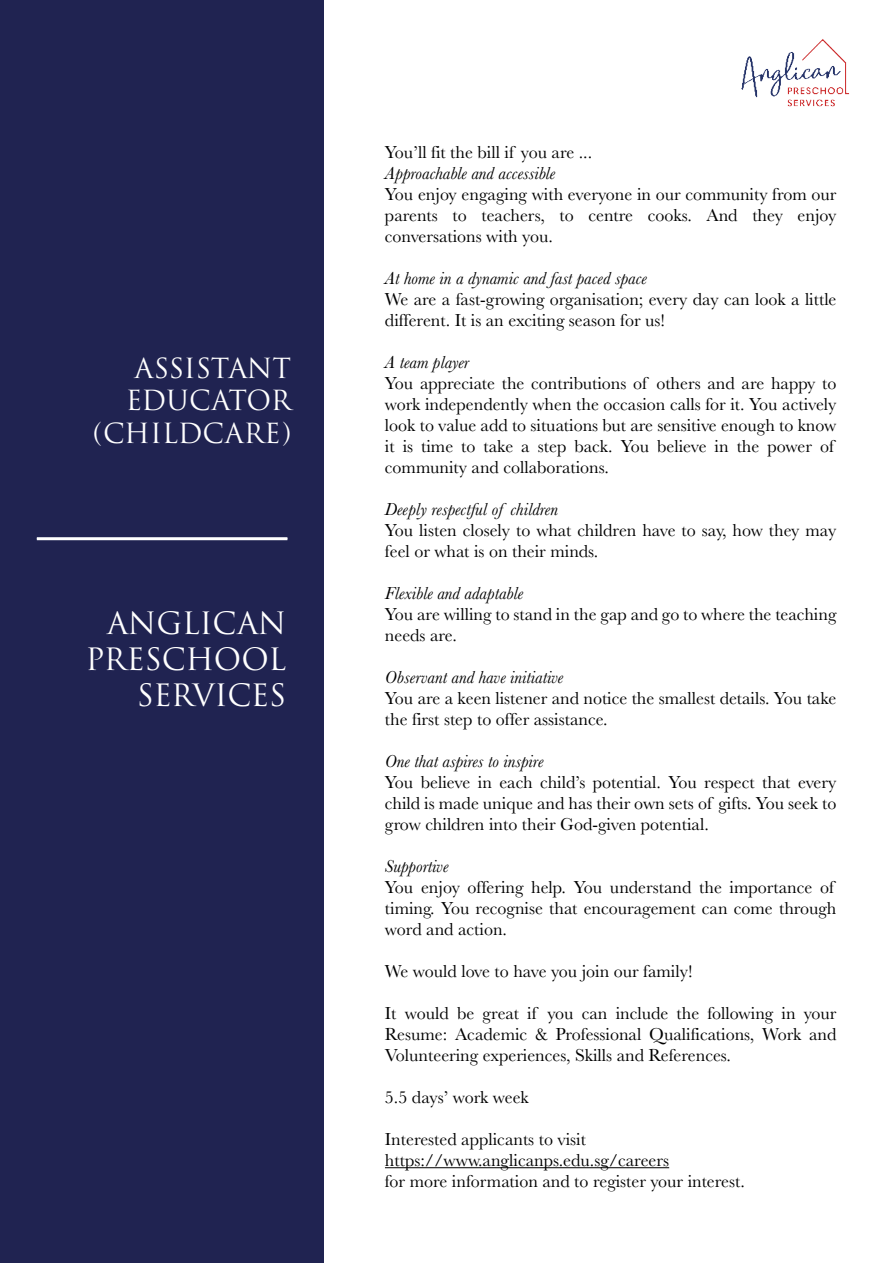
<style>
.page{position:relative;width:893px;height:1263px;background:#fff}
.page>*{position:absolute;margin:0;border:0;box-sizing:border-box;transform-origin:0 0}
.t1{font:30px/36px "Trajan Pro 3";letter-spacing:-.01em;color:#fff;text-align:right}
.t2{font:27px/32.4px "Trajan Pro 3";color:#fff;text-align:right}
.t3{font:18px/21px "Baskerville";color:#000}
.t4{font:italic 18px "Baskerville";color:#000}
</style>
<div class="page">
<div style="left:0;top:0;width:323px;height:1263px;background:#202351"></div>
<hr style="left:37px;top:537px;width:250px;height:3px;background:#fff">
<hr style="left:385px;top:1167px;width:284px;height:1px;background:#000">
<img style="left:741px;top:39px;width:109px;height:67px">
<h2 class="t2" style="left:93px;top:352px;width:200px">ASSISTANT<br>EDUCATOR (CHILDCARE)</h2>
<h1 class="t1" style="left:85px;top:606px;width:202px">ANGLICAN<br>PRESCHOOL<br>SERVICES</h1>
<p class="t3" style="left:385px;top:143px;width:209px">You’ll fit the bill if you are ...</p>
<p class="t4" style="left:385px;top:167px;width:172px">Approachable and accessible</p>
<p class="t3" style="left:385px;top:185px;width:453px;text-align:justify">You enjoy engaging with everyone in our community from our parents to teachers, to centre cooks. And they enjoy conversations with you.</p>
<p class="t4" style="left:385px;top:272px;width:264px">At home in a dynamic and fast paced space</p>
<p class="t3" style="left:385px;top:290px;width:453px">We are a fast-growing organisation; every day can look a little different. It is an exciting season for us!</p>
<p class="t4" style="left:385px;top:356px;width:86px">A team player</p>
<p class="t3" style="left:385px;top:374px;width:453px">You appreciate the contributions of others and are happy to work independently when the occasion calls for it. You actively look to value add to situations but are sensitive enough to know it is time to take a step back. You believe in the power of community and collaborations.</p>
<p class="t4" style="left:385px;top:503px;width:175px">Deeply respectful of children</p>
<p class="t3" style="left:385px;top:521px;width:453px">You listen closely to what children have to say, how they may feel or what is on their minds.</p>
<p class="t4" style="left:385px;top:587px;width:140px">Flexible and adaptable</p>
<p class="t3" style="left:385px;top:605px;width:453px">You are willing to stand in the gap and go to where the teaching needs are.</p>
<p class="t4" style="left:385px;top:671px;width:180px">Observant and have initiative</p>
<p class="t3" style="left:385px;top:689px;width:453px">You are a keen listener and notice the smallest details. You take the first step to offer assistance.</p>
<p class="t4" style="left:385px;top:755px;width:160px">One that aspires to inspire</p>
<p class="t3" style="left:385px;top:773px;width:453px;text-align:justify">You believe in each child’s potential. You respect that every child is made unique and has their own sets of gifts. You seek to grow children into their God-given potential.</p>
<p class="t4" style="left:385px;top:860px;width:65px">Supportive</p>
<p class="t3" style="left:385px;top:879px;width:453px">You enjoy offering help. You understand the importance of timing. You recognise that encouragement can come through word and action.</p>
<p class="t3" style="left:385px;top:963px;width:309px">We would love to have you join our family!</p>
<p class="t3" style="left:385px;top:1005px;width:453px;text-align:justify">It would be great if you can include the following in your Resume: Academic &amp; Professional Qualifications, Work and Volunteering experiences, Skills and References.</p>
<p class="t3" style="left:385px;top:1089px;width:145px">5.5 days’ work week</p>
<p class="t3" style="left:385px;top:1131px;width:361px">Interested applicants to visit https://www.anglicanps.edu.sg/careers<br>for more information and to register your interest.</p>
</div>
